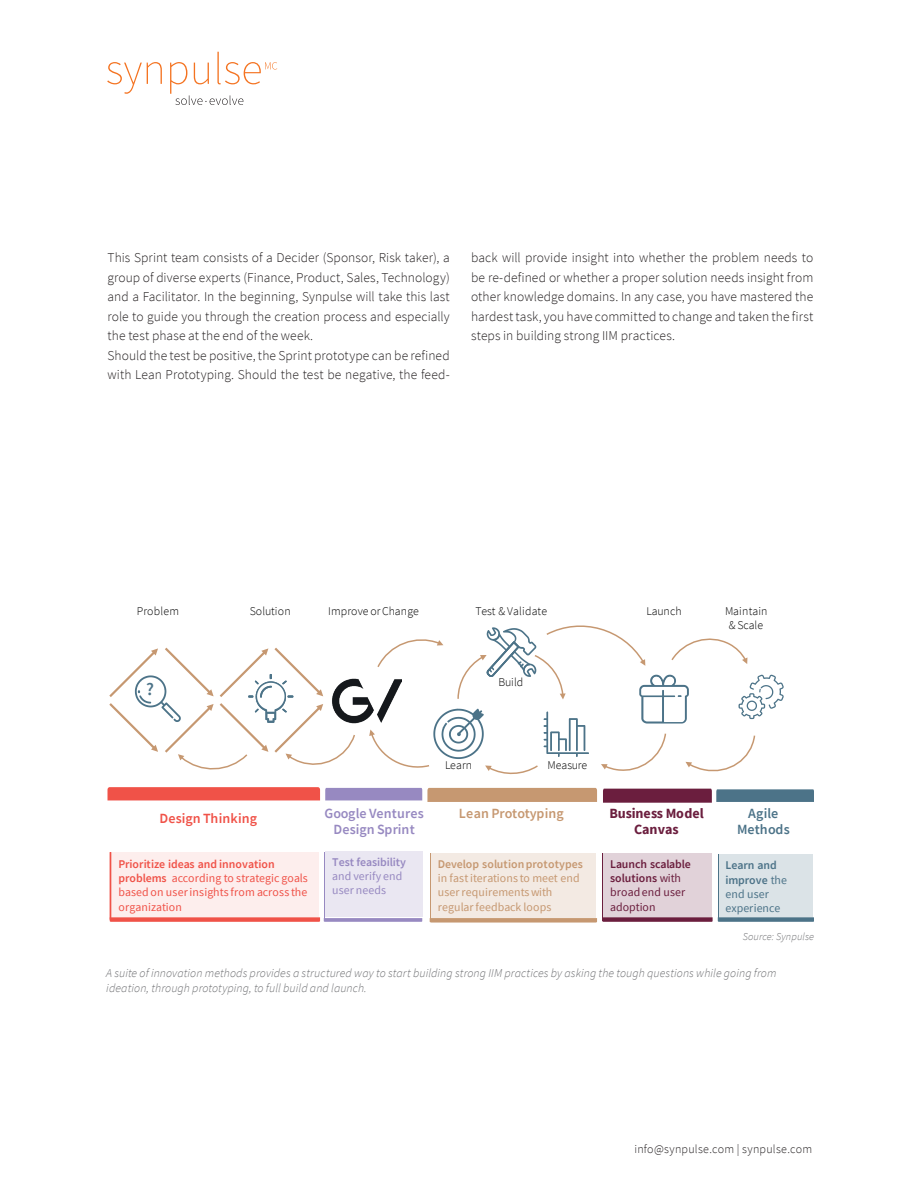
<style>
.page{position:relative;width:918px;height:1188px;background:#fff}
.page>*{position:absolute;margin:0;border:0;box-sizing:border-box;transform-origin:0 0}
.t1{font:600 17.7px "Source Sans Pro";color:#4c7388}
.t2{font:600 14.1px/16.4px "Source Sans Pro";letter-spacing:.005em;color:#9789c1;text-align:center}
.t3{font:700 14.1px/16.4px "Source Sans Pro";color:#6b1e3e;text-align:center}
.t4{font:600 14.1px "Source Sans Pro";letter-spacing:.005em;color:#c69871}
.t5{font:600 14.1px "Source Sans Pro";letter-spacing:.005em;color:#f05248}
.t6{font:600 14.1px/16.4px "Source Sans Pro";letter-spacing:.005em;color:#4c7388;text-align:center}
.t7{font:300 13.5px/19.5px "Source Sans Pro";letter-spacing:.005em;color:#231f20}
.t8{font:italic 300 12px/15px "Source Sans Pro";letter-spacing:.005em;color:#6c6d70}
.t9{font:300 12px "Source Sans Pro";letter-spacing:.02em;color:#231f20}
.t10{font:11.85px/14.2px "Source Sans Pro";letter-spacing:.005em;color:#f05248}
.t11{font:300 11.85px/14.1px "Source Sans Pro";letter-spacing:.01em;color:#000001;text-align:center}
.t12{font:11.85px/14.4px "Source Sans Pro";letter-spacing:.005em;color:#c69871}
.t13{font:11.85px/14.2px "Source Sans Pro";letter-spacing:.01em;color:#6b1e3e}
.t14{font:11.85px/14.2px "Source Sans Pro";letter-spacing:.005em;color:#4c7388}
.t15{font:600 11.85px "Source Sans Pro";letter-spacing:.005em;color:#c69871}
.t16{font:11.85px/14.1px "Source Sans Pro";letter-spacing:.005em;color:#9789c1}
.t17{font:600 11.85px "Source Sans Pro";letter-spacing:-.005em;color:#9789c1}
.t18{font:300 11.85px "Source Sans Pro";letter-spacing:-.01em;color:#000001}
.t19{font:italic 300 10.5px "Source Sans Pro";letter-spacing:.01em;color:#6c6d70}
.s1{font-weight:600}
</style>
<div class="page">
<svg style="left:107px;top:52px;width:170px;height:53px"></svg>
<div style="left:111px;top:852px;width:208px;height:66px;background:#fdeeed"></div>
<div style="left:110px;top:852px;width:1px;height:68px;border:1px solid #f05248"></div>
<svg style="left:110px;top:917px;width:312px;height:5px;background:#dd7a81"></svg>
<hr style="left:324px;top:852px;width:1px;height:68px;background:#9789c1">
<div style="left:325px;top:852px;width:97px;height:65px;background:#eae7f2"></div>
<div style="left:430px;top:853px;width:166px;height:66px;background:#f3eae3"></div>
<hr style="left:602px;top:853px;width:1px;height:67px;background:#6b1e3e">
<div style="left:603px;top:853px;width:109px;height:65px;background:#e1d2d9"></div>
<svg style="left:108px;top:625px;width:705px;height:178px"></svg>
<svg style="left:430px;top:917px;width:383px;height:6px"></svg>
<hr style="left:718px;top:854px;width:1px;height:66px;background:#4c7388">
<div style="left:719px;top:854px;width:94px;height:64px;background:#dbe3e7"></div>
<p class="t7" style="left:108px;top:248px;width:344px">This Sprint team consists of a Decider (Sponsor, Risk taker), a group of diverse experts (Finance, Product, Sales, Technology) and a Facilitator. In the beginning, Synpulse will take this last role to guide you through the creation process and especially the test phase at the end of the week.<br>Should the test be positive, the Sprint prototype can be refined with Lean Prototyping. Should the test be negative, the feed-</p>
<p class="t7" style="left:471px;top:248px;width:344px;text-align:justify">back will provide insight into whether the problem needs to be re-defined or whether a proper solution needs insight from other knowledge domains. In any case, you have mastered the hardest task, you have committed to change and taken the first steps in building strong IIM practices.</p>
<p class="t11" style="left:137px;top:604px;width:44px">Problem</p>
<p class="t11" style="left:250px;top:604px;width:43px">Solution</p>
<h1 class="t1" style="left:146px;top:677px;width:9px">?</h1>
<p class="t11" style="left:328px;top:604px;width:92px">Improve or Change</p>
<p class="t11" style="left:647px;top:604px;width:37px">Launch</p>
<p class="t11" style="left:475px;top:604px;width:73px">Test &amp; Validate</p>
<p class="t11" style="left:498px;top:676px;width:26px">Build</p>
<p class="t11" style="left:445px;top:759px;width:29px">Learn</p>
<p class="t18" style="left:548px;top:758px;width:41px">Measure</p>
<p class="t11" style="left:725px;top:604px;width:44px">Maintain &amp; Scale</p>
<p class="t5" style="left:160px;top:809px;width:99px">Design Thinking</p>
<p class="t2" style="left:325px;top:805px;width:101px">Google Ventures<br>Design Sprint</p>
<p class="t4" style="left:459px;top:804px;width:107px">Lean Prototyping</p>
<p class="t3" style="left:610px;top:804px;width:96px">Business Model<br>Canvas</p>
<p class="t6" style="left:737px;top:805px;width:54px">Agile<br>Methods</p>
<p class="t10" style="left:119px;top:857px;width:191px"><span class="s1">Prioritize ideas and innovation problems</span> according to strategic goals based on user insights from across the organization</p>
<p class="t17" style="left:332px;top:855px;width:76px">Test feasibility</p>
<p class="t16" style="left:332px;top:869px;width:72px">and verify end user needs</p>
<p class="t15" style="left:438px;top:856px;width:147px">Develop solution prototypes</p>
<p class="t12" style="left:438px;top:871px;width:144px">in fast iterations to meet end user requirements with regular feedback loops</p>
<p class="t13" style="left:610px;top:857px;width:82px"><span class="s1">Launch scalable solutions</span> with broad end user adoption</p>
<p class="t14" style="left:726px;top:858px;width:63px"><span class="s1">Learn and improve</span> the end user experience</p>
<p class="t19" style="left:743px;top:931px;width:73px">Source: Synpulse</p>
<p class="t8" style="left:106px;top:965px;width:672px">A suite of innovation methods provides a structured way to start building strong IIM practices by asking the tough questions while going from ideation, through prototyping, to full build and launch.</p>
<p class="t9" style="left:634px;top:1142px;width:179px">info@synpulse.com | synpulse.com</p>
</div>
